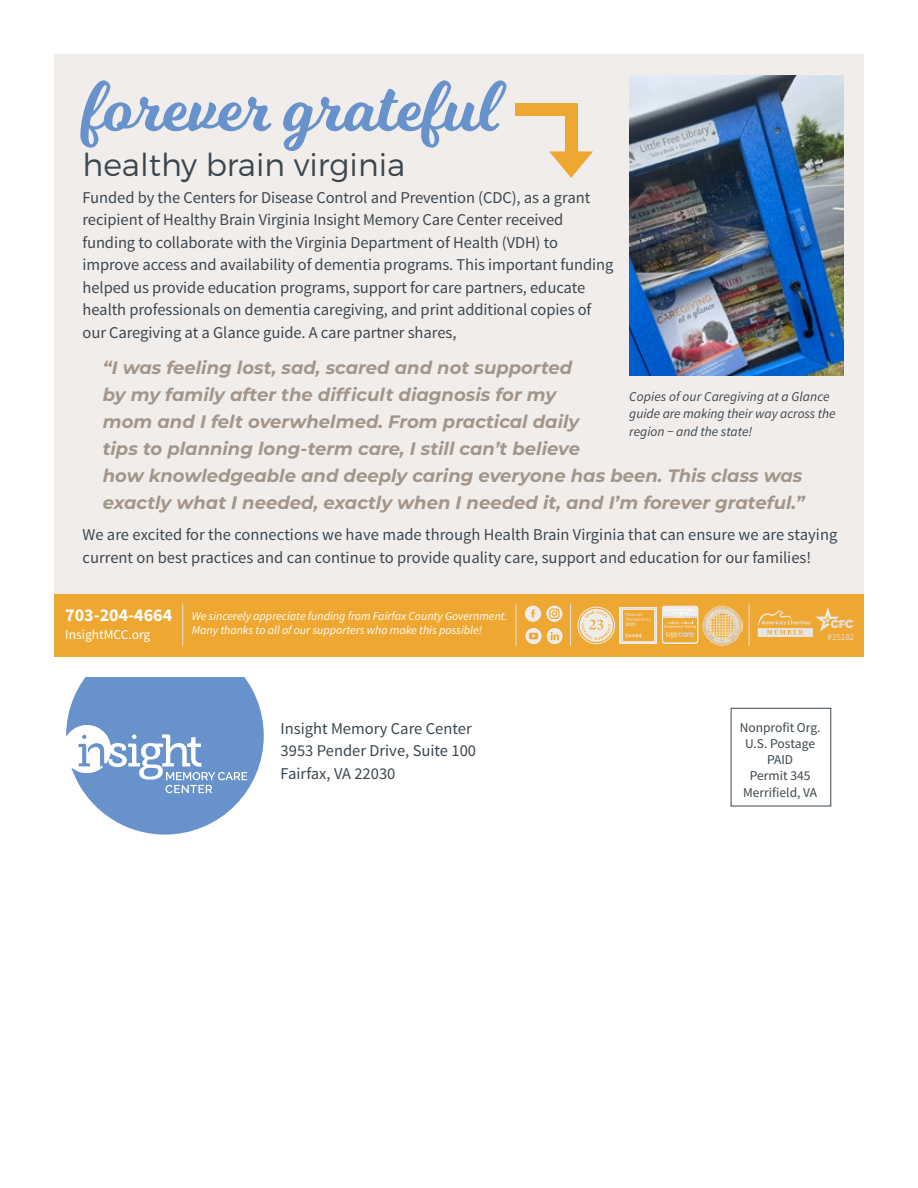
<style>
.page{position:relative;width:918px;height:1188px;background:#fff}
.page>*{position:absolute;margin:0;border:0;box-sizing:border-box;transform-origin:0 0}
.t1{font:72px "Milkshake";letter-spacing:.03em;color:#6792cb}
.t2{font:300 31.5px "Montserrat";color:#3b4750}
.t3{font:italic 700 18px/27px "Montserrat";color:#a2958a}
.t4{font:700 18px "Source Sans Pro";color:#fff}
.t5{font:16.5px/22.5px "Source Sans Pro";letter-spacing:-.005em;color:#3b4750}
.t6{font:italic 13.5px/18px "Source Sans Pro";color:#3b4750}
.t7{font:13.5px/16.2px "Source Sans Pro";color:#3b4750;text-align:center}
.t8{font:13.5px "Source Sans Pro";color:#fff}
.t9{font:italic 12px/14.4px "Source Sans Pro";letter-spacing:-.005em;color:#fff}
.t10{font:9px "Source Sans Pro";color:#e5dfda}
</style>
<div class="page">
<svg style="left:66px;top:677px;width:198px;height:158px"></svg>
<div style="left:54px;top:54px;width:810px;height:540px;background:#f1edea"></div>
<img style="left:629px;top:76px;width:215px;height:300px">
<div style="left:731px;top:708px;width:100px;height:98px;border:1px solid #3b4750"></div>
<div style="left:54px;top:594px;width:810px;height:63px;background:#eea730"></div>
<svg style="left:758px;top:607px;width:97px;height:30px"></svg>
<svg style="left:525px;top:606px;width:37px;height:16px"></svg>
<svg style="left:525px;top:628px;width:38px;height:16px"></svg>
<hr style="left:570px;top:603px;width:1px;height:43px;background:#e3e1dc">
<hr style="left:516px;top:604px;width:1px;height:42px;background:#e3e1dc">
<hr style="left:182px;top:604px;width:1px;height:42px;background:#e3e1dc">
<hr style="left:749px;top:603px;width:1px;height:43px;background:#e3e1dc">
<svg style="left:620px;top:607px;width:37px;height:37px"></svg>
<svg style="left:621px;top:608px;width:34px;height:34px"></svg>
<svg style="left:577px;top:607px;width:38px;height:37px"></svg>
<svg style="left:662px;top:606px;width:36px;height:38px"></svg>
<img style="left:702px;top:605px;width:41px;height:41px">
<div style="left:515px;top:103px;width:63px;height:13px;background:#eea730"></div>
<div style="left:565px;top:103px;width:13px;height:53px;background:#eea730"></div>
<svg style="left:549px;top:151px;width:44px;height:27px"></svg>
<h1 class="t1" style="left:82px;top:55px;width:417px">forever grateful</h1>
<h2 class="t2" style="left:82px;top:145px;width:324px">healthy brain virginia</h2>
<p class="t5" style="left:82px;top:186px;width:532px">Funded by the Centers for Disease Control and Prevention (CDC), as a grant recipient of Healthy Brain Virginia Insight Memory Care Center received funding to collaborate with the Virginia Department of Health (VDH) to improve access and availability of dementia programs. This important funding helped us provide education programs, support for care partners, educate health professionals on dementia caregiving, and print additional copies of our Caregiving at a Glance guide. A care partner shares,</p>
<p class="t3" style="left:103px;top:353px;width:704px">“I was feeling lost, sad, scared and not supported<br>by my family after the difficult diagnosis for my<br>mom and I felt overwhelmed. From practical daily<br>tips to planning long-term care, I still can’t believe<br>how knowledgeable and deeply caring everyone has been. This class was exactly what I needed, exactly when I needed it, and I’m forever grateful.”</p>
<p class="t5" style="left:82px;top:524px;width:756px">We are excited for the connections we have made through Health Brain Virginia that can ensure we are staying current on best practices and can continue to provide quality care, support and education for our families!</p>
<p class="t6" style="left:629px;top:387px;width:208px">Copies of our Caregiving at a Glance guide are making their way across the region − and the state!</p>
<p class="t4" style="left:65px;top:603px;width:108px">703-204-4664</p>
<p class="t8" style="left:65px;top:626px;width:87px">InsightMCC.org</p>
<p class="t9" style="left:192px;top:608px;width:318px">We sincerely appreciate funding from Fairfax County Government.<br>Many thanks to all of our supporters who make this possible!</p>
<p class="t10" style="left:827px;top:631px;width:28px">#35282</p>
<p class="t5" style="left:281px;top:717px;width:197px">Insight Memory Care Center<br>3953 Pender Drive, Suite 100<br>Fairfax, VA 22030</p>
<p class="t7" style="left:740px;top:719px;width:82px">Nonprofit Org.<br>U.S. Postage<br>PAID<br>Permit 345<br>Merrifield, VA</p>
</div>
